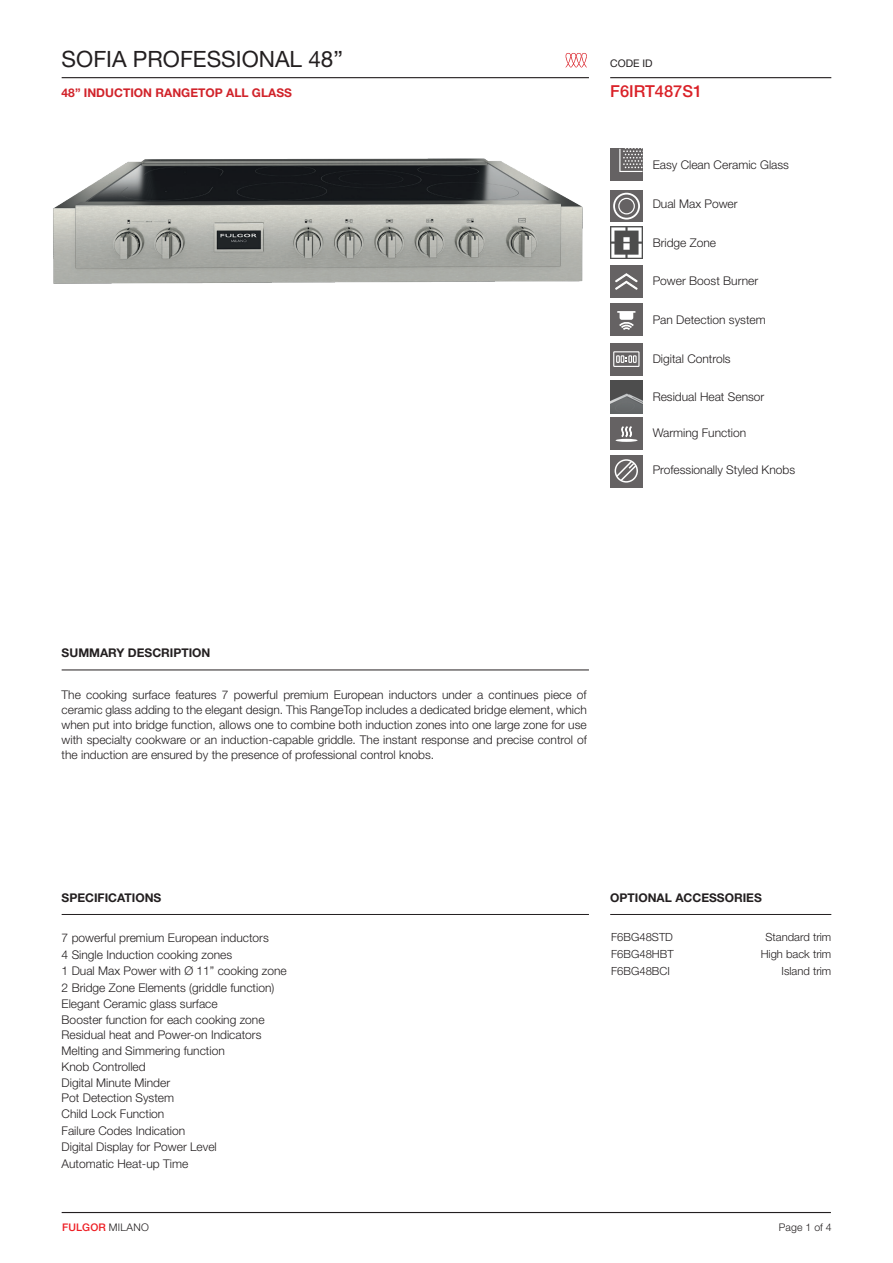
<style>
.page{position:relative;width:893px;height:1263px;background:#fff}
.page>*{position:absolute;margin:0;border:0;box-sizing:border-box;transform-origin:0 0}
.t1{font:22.5px "Helvetica Neue LT Std";color:#231f20}
.t2{font:500 16.5px "Helvetica Neue LT Std";color:#da2128}
.t3{font:300 12px/16px "Helvetica Neue LT Std";color:#231f20}
.t4{font:700 12px "Helvetica Neue LT Std";color:#231f20}
.t5{font:700 12px "Helvetica Neue LT Std";color:#d1232a}
.t6{font:300 11.25px "Helvetica Neue LT Std";color:#231f20}
.t7{font:500 10.5px "Helvetica Neue LT Std";letter-spacing:.02em;color:#ee1d23}
.t8{font:300 10.5px "Helvetica Neue LT Std";letter-spacing:.01em;color:#231f20}
.t9{font:10.5px "Helvetica Neue LT Std";color:#231f20}
.t10{font:300 7.35px "Helvetica Neue LT Std";color:#231f20}
.t11{font:300 6.9px/8.2px "Helvetica Neue LT Std";color:#231f20}
.s1{font-weight:300;color:#231f20}
</style>
<div class="page">
<hr style="left:62px;top:1212px;width:769px;height:1px;background:#231f20">
<svg style="left:565px;top:53px;width:22px;height:15px"></svg>
<img style="left:53px;top:158px;width:530px;height:126px">
<div style="left:610px;top:149px;width:32px;height:32px;background:#656263"></div>
<svg style="left:619px;top:149px;width:23px;height:23px"></svg>
<div style="left:610px;top:418px;width:32px;height:32px;background:#656263"></div>
<hr style="left:616px;top:439px;width:22px;height:3px;background:#fff;border-radius:50%">
<svg style="left:621px;top:426px;width:11px;height:12px"></svg>
<div style="left:610px;top:455px;width:32px;height:32px;background:#656263"></div>
<svg style="left:615px;top:459px;width:23px;height:24px"></svg>
<hr style="left:610px;top:914px;width:221px;height:1px;background:#231f20">
<hr style="left:62px;top:914px;width:527px;height:1px;background:#231f20">
<hr style="left:62px;top:670px;width:527px;height:1px;background:#231f20">
<hr style="left:62px;top:77px;width:527px;height:1px;background:#231f20">
<hr style="left:610px;top:77px;width:221px;height:1px;background:#231f20">
<img style="left:610px;top:227px;width:32px;height:32px">
<svg style="left:610px;top:190px;width:32px;height:31px"></svg>
<div style="left:613px;top:193px;width:27px;height:27px;border:2px solid #fff;border-radius:50%"></div>
<div style="left:618px;top:198px;width:17px;height:16px;border:1px solid #fff;border-radius:50%"></div>
<img style="left:610px;top:381px;width:32px;height:32px">
<div style="left:610px;top:343px;width:32px;height:32px;background:#656263"></div>
<div style="left:613px;top:351px;width:26px;height:16px;border:1px solid #fff"></div>
<svg style="left:616px;top:355px;width:21px;height:8px"></svg>
<div style="left:610px;top:303px;width:32px;height:32px;background:#656263"></div>
<svg style="left:617px;top:311px;width:19px;height:19px"></svg>
<div style="left:610px;top:265px;width:32px;height:33px;background:#656263"></div>
<svg style="left:615px;top:273px;width:23px;height:17px"></svg>
<h1 class="t1" style="left:62px;top:46px;width:283px">SOFIA PROFESSIONAL 48”</h1>
<p class="t5" style="left:62px;top:85px;width:232px">48” INDUCTION RANGETOP ALL GLASS</p>
<p class="t9" style="left:610px;top:57px;width:44px">CODE ID</p>
<h2 class="t2" style="left:610px;top:81px;width:94px">F6IRT487S1</h2>
<p class="t3" style="left:653px;top:157px;width:138px">Easy Clean Ceramic Glass</p>
<p class="t3" style="left:653px;top:195px;width:86px">Dual Max Power</p>
<p class="t3" style="left:653px;top:234px;width:65px">Bridge Zone</p>
<p class="t3" style="left:653px;top:273px;width:107px">Power Boost Burner</p>
<p class="t3" style="left:653px;top:311px;width:115px">Pan Detection system</p>
<p class="t3" style="left:653px;top:350px;width:80px">Digital Controls</p>
<p class="t3" style="left:653px;top:388px;width:113px">Residual Heat Sensor</p>
<p class="t3" style="left:653px;top:425px;width:95px">Warming Function</p>
<p class="t3" style="left:653px;top:462px;width:144px">Professionally Styled Knobs</p>
<p class="t11" style="left:647px;top:161px;width:26px">Ceramic</p>
<p class="t10" style="left:649px;top:201px;width:50px">Double Radiant</p>
<p class="t11" style="left:647px;top:277px;width:45px">Power Booster</p>
<p class="t11" style="left:647px;top:315px;width:49px">Riconoscimento</p>
<p class="t11" style="left:647px;top:351px;width:23px">Digit<br>Control</p>
<p class="t11" style="left:647px;top:425px;width:44px">Mantenimento in Caldo</p>
<p class="t4" style="left:62px;top:645px;width:150px">SUMMARY DESCRIPTION</p>
<p class="t3" style="left:62px;top:686px;width:527px;line-height:15px;text-align:justify">The cooking surface features 7 powerful premium European inductors under a continues piece of ceramic glass adding to the elegant design. This RangeTop includes a dedicated bridge element, which when put into bridge function, allows one to combine both induction zones into one large zone for use with specialty cookware or an induction-capable griddle. The instant response and precise control of the induction are ensured by the presence of professional control knobs.</p>
<p class="t4" style="left:62px;top:890px;width:101px">SPECIFICATIONS</p>
<p class="t3" style="left:62px;top:929px;width:227px">7 powerful premium European inductors<br>4 Single Induction cooking zones<br>1 Dual Max Power with Ø 11” cooking zone<br>2 Bridge Zone Elements (griddle function)<br>Elegant Ceramic glass surface<br>Booster function for each cooking zone<br>Residual heat and Power-on Indicators<br>Melting and Simmering function<br>Knob Controlled<br>Digital Minute Minder<br>Pot Detection System<br>Child Lock Function<br>Failure Codes Indication<br>Digital Display for Power Level<br>Automatic Heat-up Time</p>
<p class="t4" style="left:610px;top:890px;width:153px">OPTIONAL ACCESSORIES</p>
<p class="t6" style="left:611px;top:930px;width:63px">F6BG48STD</p>
<p class="t6" style="left:765px;top:930px;width:67px">Standard trim</p>
<p class="t6" style="left:611px;top:947px;width:64px">F6BG48HBT</p>
<p class="t6" style="left:761px;top:947px;width:72px">High back trim</p>
<p class="t6" style="left:611px;top:964px;width:60px">F6BG48BCI</p>
<p class="t6" style="left:781px;top:964px;width:51px">Island trim</p>
<p class="t7" style="left:62px;top:1221px;width:88px">FULGOR <span class="s1">MILANO</span></p>
<p class="t8" style="left:779px;top:1220px;width:54px">Page 1 of 4</p>
</div>
